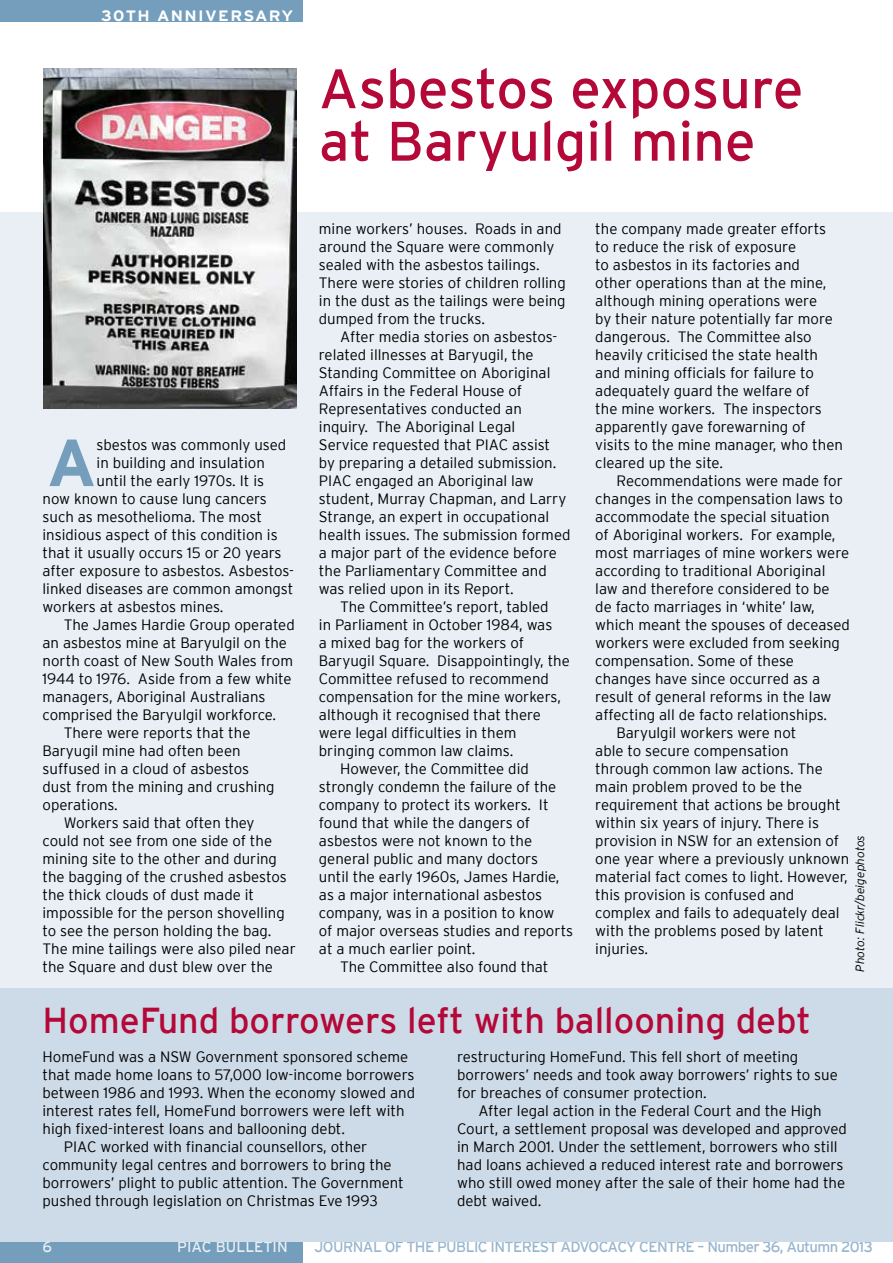
<style>
.page{position:relative;width:893px;height:1263px;background:#fff}
.page>*{position:absolute;margin:0;border:0;box-sizing:border-box;transform-origin:0 0}
.t1{font:700 66.45px "Interstate";color:#749ebb}
.t2{font:55.5px/52.5px "Interstate";color:#b30838}
.t3{font:36px "Interstate";color:#b30838}
.t4{font:300 15px/18px "Interstate";color:#000}
.t5{font:15px "Interstate";letter-spacing:-.04em;color:#98b5ce}
.t6{font:700 15px "Interstate";letter-spacing:.08em;color:#fff;scale:1.1 1}
.t7{font:15px "Interstate";color:#e9eff5}
.t8{font:italic 300 12px "Interstate";color:#000}
</style>
<div class="page">
<div style="left:0;top:0;width:303px;height:21px;background:#749ebb"></div>
<div style="left:0;top:1242px;width:303px;height:21px;background:#749ebb"></div>
<div style="left:0;top:213px;width:893px;height:1029px;background:#e9eff5"></div>
<div style="left:0;top:989px;width:893px;height:253px;background:#cddae7"></div>
<img style="left:43px;top:69px;width:254px;height:340px">
<p class="t6" style="left:101px;top:8px;width:176px">30TH ANNIVERSARY</p>
<h1 class="t1" style="left:47px;top:426px;width:51px">A</h1>
<p class="t4" style="left:97px;top:436px;width:191px">sbestos was commonly used</p>
<p class="t4" style="left:97px;top:454px;width:170px">in building and insulation</p>
<p class="t4" style="left:97px;top:472px;width:169px">until the early 1970s. It is</p>
<p class="t4" style="left:43px;top:490px;width:226px">now known to cause lung cancers</p>
<p class="t4" style="left:43px;top:508px;width:221px">such as mesothelioma. The most</p>
<p class="t4" style="left:43px;top:526px;width:237px">insidious aspect of this condition is</p>
<p class="t4" style="left:43px;top:544px;width:241px">that it usually occurs 15 or 20 years</p>
<p class="t4" style="left:43px;top:562px;width:253px">after exposure to asbestos. Asbestos-</p>
<p class="t4" style="left:43px;top:580px;width:252px">linked diseases are common amongst</p>
<p class="t4" style="left:43px;top:598px;width:183px">workers at asbestos mines.</p>
<p class="t4" style="left:64px;top:616px;width:233px">The James Hardie Group operated</p>
<p class="t4" style="left:43px;top:634px;width:246px">an asbestos mine at Baryulgil on the</p>
<p class="t4" style="left:43px;top:652px;width:252px">north coast of New South Wales from</p>
<p class="t4" style="left:43px;top:670px;width:251px">1944 to 1976. Aside from a few white</p>
<p class="t4" style="left:43px;top:688px;width:225px">managers, Aboriginal Australians</p>
<p class="t4" style="left:43px;top:706px;width:235px">comprised the Baryulgil workforce.</p>
<p class="t4" style="left:64px;top:724px;width:188px">There were reports that the</p>
<p class="t4" style="left:43px;top:742px;width:200px">Baryugil mine had often been</p>
<p class="t4" style="left:43px;top:760px;width:208px">suffused in a cloud of asbestos</p>
<p class="t4" style="left:43px;top:778px;width:234px">dust from the mining and crushing</p>
<p class="t4" style="left:43px;top:796px;width:77px">operations.</p>
<p class="t4" style="left:64px;top:814px;width:192px">Workers said that often they</p>
<p class="t4" style="left:43px;top:832px;width:231px">could not see from one side of the</p>
<p class="t4" style="left:43px;top:850px;width:236px">mining site to the other and during</p>
<p class="t4" style="left:43px;top:868px;width:246px">the bagging of the crushed asbestos</p>
<p class="t4" style="left:43px;top:886px;width:213px">the thick clouds of dust made it</p>
<p class="t4" style="left:43px;top:904px;width:244px">impossible for the person shovelling</p>
<p class="t4" style="left:43px;top:922px;width:230px">to see the person holding the bag.</p>
<p class="t4" style="left:43px;top:940px;width:255px">The mine tailings were also piled near</p>
<p class="t4" style="left:43px;top:958px;width:232px">the Square and dust blew over the</p>
<h2 class="t2" style="left:319px;top:62px;width:486px">Asbestos exposure at Baryulgil mine</h2>
<p class="t4" style="left:319px;top:220px;width:248px">mine workers’ houses. Roads in and around the Square were commonly sealed with the asbestos tailings.<br>There were stories of children rolling in the dust as the tailings were being dumped from the trucks.</p>
<p class="t4" style="left:319px;top:328px;width:253px;text-indent:21px">After media stories on asbestos&shy;related illnesses at Baryugil, the Standing Committee on Aboriginal Affairs in the Federal House of Representatives conducted an inquiry. The Aboriginal Legal<br>Service requested that PIAC assist<br>by preparing a detailed submission.<br>PIAC engaged an Aboriginal law student, Murray Chapman, and Larry Strange, an expert in occupational health issues. The submission formed a major part of the evidence before the Parliamentary Committee and was relied upon in its Report.</p>
<p class="t4" style="left:340px;top:598px;width:210px">The Committee’s report, tabled</p>
<p class="t4" style="left:319px;top:616px;width:235px">in Parliament in October 1984, was</p>
<p class="t4" style="left:319px;top:634px;width:207px">a mixed bag for the workers of</p>
<p class="t4" style="left:319px;top:652px;width:252px">Baryugil Square. Disappointingly, the</p>
<p class="t4" style="left:319px;top:670px;width:232px">Committee refused to recommend</p>
<p class="t4" style="left:319px;top:688px;width:244px">compensation for the mine workers,</p>
<p class="t4" style="left:319px;top:706px;width:224px">although it recognised that there</p>
<p class="t4" style="left:319px;top:724px;width:199px">were legal difficulties in them</p>
<p class="t4" style="left:319px;top:742px;width:196px">bringing common law claims.</p>
<p class="t4" style="left:340px;top:760px;width:190px">However, the Committee did</p>
<p class="t4" style="left:319px;top:778px;width:239px">strongly condemn the failure of the</p>
<p class="t4" style="left:319px;top:796px;width:231px">company to protect its workers. It</p>
<p class="t4" style="left:319px;top:814px;width:213px">found that while the dangers of</p>
<p class="t4" style="left:319px;top:832px;width:215px">asbestos were not known to the</p>
<p class="t4" style="left:319px;top:850px;width:221px">general public and many doctors</p>
<p class="t4" style="left:319px;top:868px;width:242px">until the early 1960s, James Hardie,</p>
<p class="t4" style="left:319px;top:886px;width:225px">as a major international asbestos</p>
<p class="t4" style="left:319px;top:904px;width:237px">company, was in a position to know</p>
<p class="t4" style="left:319px;top:922px;width:256px">of major overseas studies and reports</p>
<p class="t4" style="left:319px;top:940px;width:158px">at a much earlier point.</p>
<p class="t4" style="left:340px;top:958px;width:210px">The Committee also found that</p>
<p class="t4" style="left:595px;top:220px;width:249px">the company made greater efforts to reduce the risk of exposure<br>to asbestos in its factories and<br>other operations than at the mine, although mining operations were<br>by their nature potentially far more dangerous. The Committee also heavily criticised the state health and mining officials for failure to adequately guard the welfare of<br>the mine workers. The inspectors apparently gave forewarning of visits to the mine manager, who then cleared up the site.</p>
<p class="t4" style="left:617px;top:472px;width:228px">Recommendations were made for</p>
<p class="t4" style="left:595px;top:490px;width:249px">changes in the compensation laws to</p>
<p class="t4" style="left:595px;top:508px;width:236px">accommodate the special situation</p>
<p class="t4" style="left:595px;top:526px;width:242px">of Aboriginal workers. For example,</p>
<p class="t4" style="left:595px;top:544px;width:255px">most marriages of mine workers were</p>
<p class="t4" style="left:595px;top:562px;width:232px">according to traditional Aboriginal</p>
<p class="t4" style="left:595px;top:580px;width:236px">law and therefore considered to be</p>
<p class="t4" style="left:595px;top:598px;width:221px">de facto marriages in ‘white’ law,</p>
<p class="t4" style="left:595px;top:616px;width:256px">which meant the spouses of deceased</p>
<p class="t4" style="left:595px;top:634px;width:246px">workers were excluded from seeking</p>
<p class="t4" style="left:595px;top:652px;width:200px">compensation. Some of these</p>
<p class="t4" style="left:595px;top:670px;width:226px">changes have since occurred as a</p>
<p class="t4" style="left:595px;top:688px;width:238px">result of general reforms in the law</p>
<p class="t4" style="left:595px;top:706px;width:233px">affecting all de facto relationships.</p>
<p class="t4" style="left:617px;top:724px;width:181px">Baryulgil workers were not</p>
<p class="t4" style="left:595px;top:742px;width:195px">able to secure compensation</p>
<p class="t4" style="left:595px;top:760px;width:229px">through common law actions. The</p>
<p class="t4" style="left:595px;top:778px;width:208px">main problem proved to be the</p>
<p class="t4" style="left:595px;top:796px;width:247px">requirement that actions be brought</p>
<p class="t4" style="left:595px;top:814px;width:225px">within six years of injury. There is</p>
<p class="t4" style="left:595px;top:832px;width:245px">provision in NSW for an extension of</p>
<p class="t4" style="left:595px;top:850px;width:255px">one year where a previously unknown</p>
<p class="t4" style="left:595px;top:868px;width:254px">material fact comes to light. However,</p>
<p class="t4" style="left:595px;top:886px;width:201px">this provision is confused and</p>
<p class="t4" style="left:595px;top:904px;width:246px">complex and fails to adequately deal</p>
<p class="t4" style="left:595px;top:922px;width:230px">with the problems posed by latent</p>
<p class="t4" style="left:595px;top:940px;width:54px">injuries.</p>
<p class="t8" style="left:853px;top:972px;width:138px;rotate:-90deg">Photo: Flickr/beigephotos</p>
<h3 class="t3" style="left:43px;top:1000px;width:770px">HomeFund borrowers left with ballooning debt</h3>
<p class="t4" style="left:43px;top:1048px;width:367px">HomeFund was a NSW Government sponsored scheme</p>
<p class="t4" style="left:43px;top:1066px;width:374px">that made home loans to 57,000 low-income borrowers</p>
<p class="t4" style="left:43px;top:1084px;width:374px">between 1986 and 1993. When the economy slowed and</p>
<p class="t4" style="left:43px;top:1102px;width:363px">interest rates fell, HomeFund borrowers were left with</p>
<p class="t4" style="left:43px;top:1120px;width:304px">high fixed-interest loans and ballooning debt.</p>
<p class="t4" style="left:64px;top:1138px;width:305px">PIAC worked with financial counsellors, other</p>
<p class="t4" style="left:43px;top:1156px;width:351px">community legal centres and borrowers to bring the</p>
<p class="t4" style="left:43px;top:1174px;width:363px">borrowers’ plight to public attention. The Government</p>
<p class="t4" style="left:43px;top:1192px;width:337px">pushed through legislation on Christmas Eve 1993</p>
<p class="t4" style="left:457px;top:1048px;width:382px">restructuring HomeFund. This fell short of meeting borrowers’ needs and took away borrowers’ rights to sue for breaches of consumer protection.</p>
<p class="t4" style="left:457px;top:1102px;width:391px;text-indent:21px">After legal action in the Federal Court and the High Court, a settlement proposal was developed and approved in March 2001. Under the settlement, borrowers who still had loans achieved a reduced interest rate and borrowers who still owed money after the sale of their home had the debt waived.</p>
<p class="t7" style="left:43px;top:1238px;width:11px">6</p>
<p class="t7" style="left:177px;top:1238px;width:112px">PIAC BULLETIN</p>
<p class="t5" style="left:314px;top:1238px;width:560px">JOURNAL OF THE PUBLIC INTEREST ADVOCACY CENTRE – Number 36, Autumn 2013</p>
</div>
